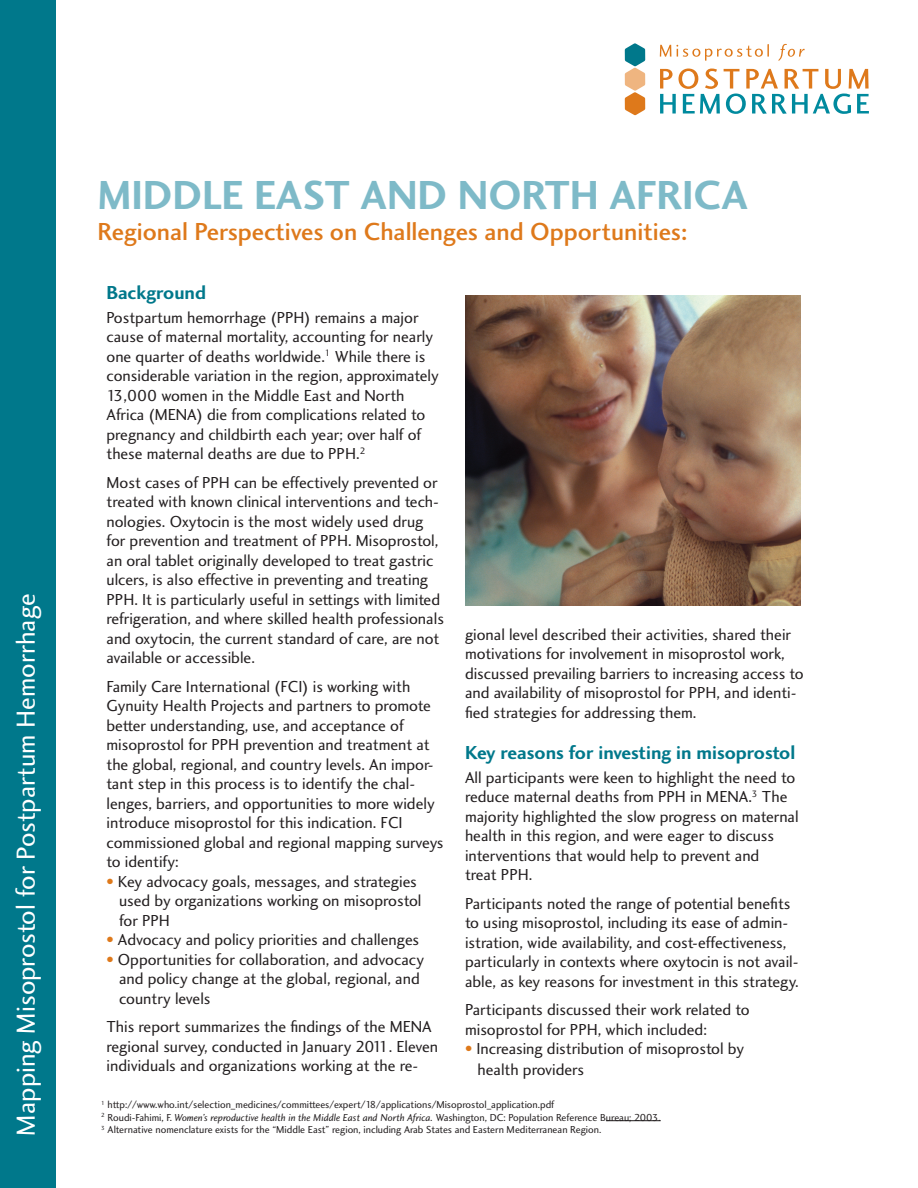
<style>
.page{position:relative;width:918px;height:1188px;background:#fff}
.page>*{position:absolute;margin:0;border:0;box-sizing:border-box;transform-origin:0 0}
.t1{font:42px "Charlotte Sans Bold Plain";color:#7ebac8}
.t2{font:27px "Charlotte Sans Book Plain";color:#fff}
.t3{font:25.5px "Charlotte Sans Medium Plain";color:#de791b}
.t4{font:19.5px "Charlotte Sans Bold Plain";color:#00788b}
.t5{font:16.5px/19.5px "Charlotte Sans Book Plain";color:#231f20}
.t6{font:10.5px/12.6px "Charlotte Sans Book Plain";color:#231f20}
.s1{color:#de791b}
.s2{font-family:"Charlotte Sans Book Italic Plain"}
</style>
<div class="page">
<svg style="left:625px;top:43px;width:20px;height:72px"></svg>
<svg style="left:660px;top:44px;width:109px;height:17px"></svg>
<svg style="left:778px;top:44px;width:27px;height:17px"></svg>
<svg style="left:660px;top:69px;width:209px;height:45px"></svg>
<div style="left:0;top:0;width:56px;height:1188px;background:#00788b"></div>
<img style="left:465px;top:295px;width:336px;height:311px">
<hr style="left:606px;top:1120px;width:55px;height:1px;background:#231f20">
<h2 class="t2" style="left:10px;top:1136px;width:544px;rotate:-90deg">Mapping Misoprostol for Postpartum Hemorrhage</h2>
<h1 class="t1" style="left:98px;top:170px;width:652px">Middle East and North Africa</h1>
<h3 class="t3" style="left:98px;top:217px;width:591px">Regional Perspectives on Challenges and Opportunities:</h3>
<p class="t4" style="left:106px;top:281px;width:101px">Background</p>
<p class="t5" style="left:106px;top:307px;width:334px">Postpartum hemorrhage (PPH) remains a major cause of maternal mortality, accounting for nearly one quarter of deaths worldwide.<sup>1</sup> While there is considerable variation in the region, approximately 13,000 women in the Middle East and North Africa (MENA) die from complications related to pregnancy and childbirth each year; over half of these maternal deaths are due to PPH.<sup>2</sup></p>
<p class="t5" style="left:107px;top:472px;width:339px">Most cases of PPH can be effectively prevented or treated with known clinical interventions and tech&shy;nologies. Oxytocin is the most widely used drug for prevention and treatment of PPH. Misoprostol, an oral tablet originally developed to treat gastric ulcers, is also effective in preventing and treating PPH. It is particularly useful in settings with limited refrigeration, and where skilled health professionals and oxytocin, the current standard of care, are not available or accessible.</p>
<p class="t5" style="left:107px;top:676px;width:339px">Family Care International (FCI) is working with Gynuity Health Projects and partners to promote better understanding, use, and acceptance of misoprostol for PPH prevention and treatment at the global, regional, and country levels. An impor&shy;tant step in this process is to identify the chal&shy;lenges, barriers, and opportunities to more widely introduce misoprostol for this indication. FCI commissioned global and regional mapping surveys to identify:</p>
<p class="t5" style="left:119px;top:871px;width:304px;text-indent:-13px"><span class="s1">•</span> Key advocacy goals, messages, and strategies used by organizations working on misoprostol for PPH</p>
<p class="t5" style="left:107px;top:930px;width:314px"><span class="s1">•</span> Advocacy and policy priorities and challenges</p>
<p class="t5" style="left:119px;top:949px;width:307px;text-indent:-13px"><span class="s1">•</span> Opportunities for collaboration, and advocacy and policy change at the global, regional, and country levels</p>
<p class="t5" style="left:107px;top:1017px;width:333px">This report summarizes the findings of the MENA regional survey, conducted in January 2011. Eleven individuals and organizations working at the re-</p>
<p class="t5" style="left:465px;top:624px;width:340px">gional level described their activities, shared their motivations for involvement in misoprostol work, discussed prevailing barriers to increasing access to and availability of misoprostol for PPH, and identi&shy;fied strategies for addressing them.</p>
<p class="t4" style="left:465px;top:741px;width:332px">Key reasons for investing in misoprostol</p>
<p class="t5" style="left:465px;top:767px;width:335px">All participants were keen to highlight the need to reduce maternal deaths from PPH in MENA.<sup>3</sup> The majority highlighted the slow progress on maternal health in this region, and were eager to discuss interventions that would help to prevent and<br>treat PPH.</p>
<p class="t5" style="left:465px;top:893px;width:335px">Participants noted the range of potential benefits to using misoprostol, including its ease of admin&shy;istration, wide availability, and cost-effectiveness, particularly in contexts where oxytocin is not avail&shy;able, as key reasons for investment in this strategy.</p>
<p class="t5" style="left:465px;top:1000px;width:286px">Participants discussed their work related to misoprostol for PPH, which included:</p>
<p class="t5" style="left:478px;top:1038px;width:268px;line-height:20.2px;text-indent:-13px"><span class="s1">•</span> Increasing distribution of misoprostol by health providers</p>
<p class="t6" style="left:101px;top:1098px;width:561px"><sup>1</sup> http://www.who.int/selection_medicines/committees/expert/18/applications/Misoprostol_application.pdf<br><sup>2</sup> Roudi-Fahimi, F. <span class="s2">Women’s reproductive health in the Middle East and North Africa.</span> Washington, DC: Population Reference Bureau; 2003.<br><sup>3</sup> Alternative nomenclature exists for the “Middle East” region, including Arab States and Eastern Mediterranean Region.</p>
</div>
